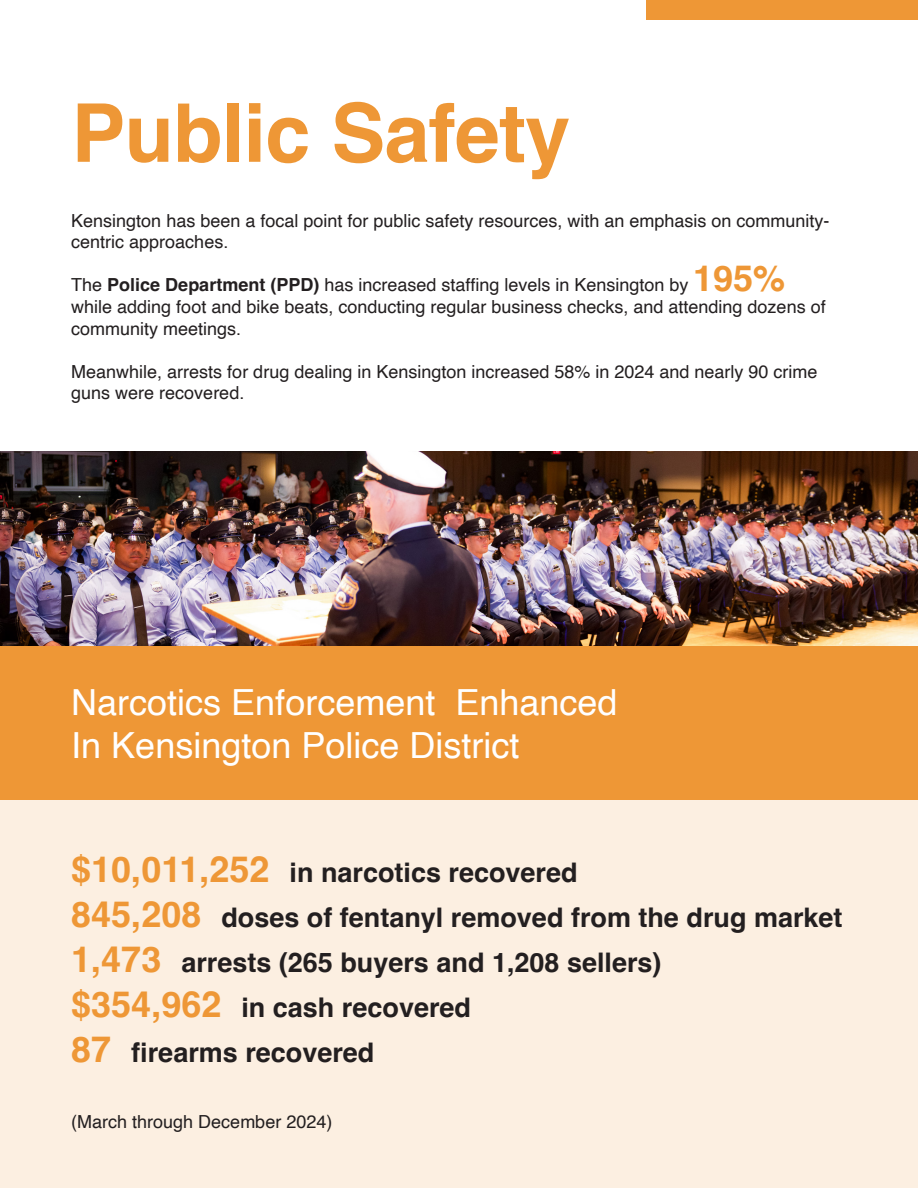
<style>
.page{position:relative;width:918px;height:1188px;background:#fff}
.page>*{position:absolute;margin:0;border:0;box-sizing:border-box;transform-origin:0 0}
.t1{font:700 81px "Helvetica";letter-spacing:-.01em;color:#ee9736}
.Body_Copy{font:36px/43.2px "Helvetica";color:#fff}
.t2{font:700 36px "Helvetica";color:#ee9736}
.Body_Copy-2{font:700 27px/45px "Helvetica";color:#231f20}
.Body_Copy-3{font:18px/21.6px "Helvetica";color:#231f20}
.s1{font-weight:700}
.s2{font-size:36px;color:#ee9736}
</style>
<div class="page">
<img style="left:0;top:451px;width:918px;height:196px">
<div style="left:0;top:800px;width:918px;height:388px;background:#fcefe1"></div>
<div style="left:647px;top:0;width:271px;height:20px;background:#ee9736"></div>
<div style="left:0;top:647px;width:918px;height:153px;background:#ee9736"></div>
<p class="t1" style="left:71px;top:84px;width:500px">Public Safety</p>
<p class="Body_Copy-3" style="left:71px;top:210px;width:760px">Kensington has been a focal point for public safety resources, with an emphasis on community&shy;centric approaches.</p>
<p class="Body_Copy-3" style="left:71px;top:275px;width:756px">The <span class="s1">Police Department (PPD)</span> has increased staffing levels in Kensington by<br>while adding foot and bike beats, conducting regular business checks, and attending dozens of community meetings.</p>
<p class="Body_Copy-3" style="left:71px;top:361px;width:748px">Meanwhile, arrests for drug dealing in Kensington increased 58% in 2024 and nearly 90 crime guns were recovered.</p>
<p class="t2" style="left:693px;top:256px;width:94px">195%</p>
<p class="Body_Copy" style="left:71px;top:682px;width:548px">Narcotics Enforcement Enhanced<br>In Kensington Police District</p>
<p class="Body_Copy-2" style="left:71px;top:853px;width:508px"><span class="s2">$10,011,252</span> in narcotics recovered</p>
<p class="Body_Copy-2" style="left:71px;top:898px;width:773px"><span class="s2">845,208</span> doses of fentanyl removed from the drug market</p>
<p class="Body_Copy-2" style="left:71px;top:943px;width:592px"><span class="s2">1,473</span> arrests (265 buyers and 1,208 sellers)</p>
<p class="Body_Copy-2" style="left:71px;top:988px;width:401px"><span class="s2">$354,962</span> in cash recovered<br><span class="s2">87</span> firearms recovered</p>
<p class="Body_Copy-3" style="left:71px;top:1111px;width:263px">(March through December 2024)</p>
</div>
